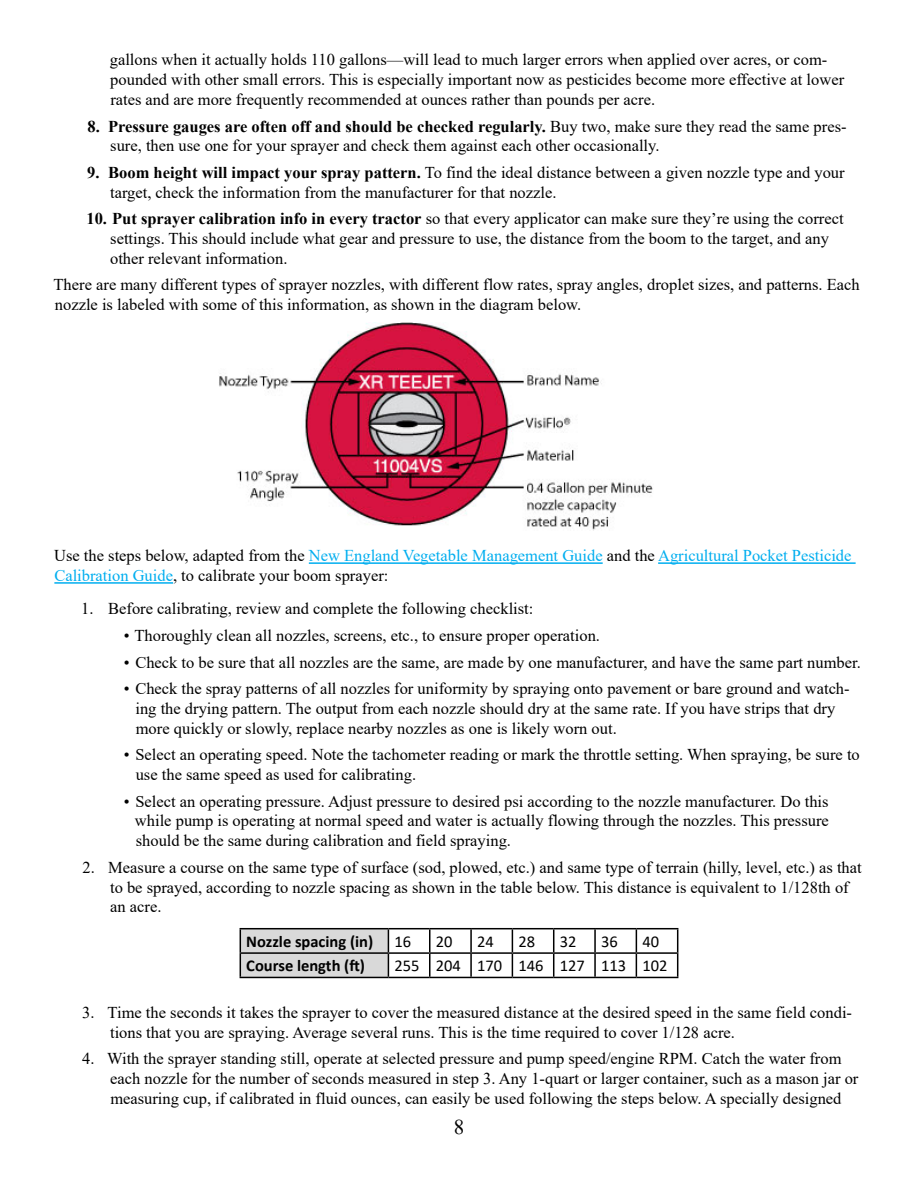
<style>
.page{position:relative;width:918px;height:1188px;background:#fff}
.page>*{position:absolute;margin:0;border:0;box-sizing:border-box;transform-origin:0 0}
.t1{font:21px "Times New Roman";color:#000}
.t2{font:16.5px/19.8px "Times New Roman";color:#000}
.t3{font:16.5px/19.8px "Times New Roman";color:#00aeef}
.t4{font:16.5px "Calibri";color:#000}
.t5{font:700 16.5px "Calibri";color:#000}
.s1{font-weight:700}
.s2{color:#000}
</style>
<div class="page">
<hr style="left:309px;top:562px;width:294px;height:2px;background:#00aeef">
<hr style="left:658px;top:562px;width:198px;height:2px;background:#00aeef">
<hr style="left:54px;top:582px;width:119px;height:2px;background:#00aeef">
<hr style="left:240px;top:928px;width:148px;height:1px;background:#000">
<hr style="left:388px;top:928px;width:42px;height:1px;background:#000">
<hr style="left:430px;top:928px;width:41px;height:1px;background:#000">
<hr style="left:471px;top:928px;width:41px;height:1px;background:#000">
<hr style="left:470px;top:929px;width:2px;height:23px;background:#000">
<hr style="left:512px;top:928px;width:42px;height:1px;background:#000">
<hr style="left:554px;top:928px;width:41px;height:1px;background:#000">
<hr style="left:595px;top:928px;width:41px;height:1px;background:#000">
<hr style="left:594px;top:929px;width:2px;height:23px;background:#000">
<hr style="left:636px;top:928px;width:42px;height:1px;background:#000">
<hr style="left:388px;top:952px;width:42px;height:2px;background:#000">
<svg style="left:240px;top:929px;width:149px;height:48px;background:#cbcbcb"></svg>
<hr style="left:430px;top:952px;width:41px;height:2px;background:#000">
<svg style="left:429px;top:929px;width:1px;height:48px"></svg>
<hr style="left:471px;top:952px;width:41px;height:2px;background:#000">
<hr style="left:470px;top:954px;width:2px;height:23px;background:#000">
<hr style="left:512px;top:952px;width:42px;height:2px;background:#000">
<svg style="left:512px;top:929px;width:1px;height:48px"></svg>
<hr style="left:554px;top:952px;width:41px;height:2px;background:#000">
<svg style="left:553px;top:929px;width:1px;height:48px"></svg>
<hr style="left:595px;top:952px;width:41px;height:2px;background:#000">
<hr style="left:594px;top:954px;width:2px;height:23px;background:#000">
<hr style="left:636px;top:952px;width:42px;height:2px;background:#000">
<svg style="left:636px;top:929px;width:1px;height:48px"></svg>
<svg style="left:677px;top:929px;width:1px;height:48px"></svg>
<hr style="left:240px;top:977px;width:148px;height:1px;background:#000">
<hr style="left:388px;top:977px;width:42px;height:1px;background:#000">
<hr style="left:430px;top:977px;width:41px;height:1px;background:#000">
<hr style="left:471px;top:977px;width:41px;height:1px;background:#000">
<hr style="left:512px;top:977px;width:42px;height:1px;background:#000">
<hr style="left:554px;top:977px;width:41px;height:1px;background:#000">
<hr style="left:595px;top:977px;width:41px;height:1px;background:#000">
<hr style="left:636px;top:977px;width:42px;height:1px;background:#000">
<img style="left:219px;top:323px;width:434px;height:208px">
<p class="t2" style="left:110px;top:49px;width:736px">gallons when it actually holds 110 gallons—will lead to much larger errors when applied over acres, or com&shy;pounded with other small errors. This is especially important now as pesticides become more effective at lower rates and are more frequently recommended at ounces rather than pounds per acre.</p>
<p class="t2" style="left:110px;top:116px;width:738px;text-indent:-23px"><span class="s1">8. Pressure gauges are often off and should be checked regularly.</span> Buy two, make sure they read the same pres&shy;sure, then use one for your sprayer and check them against each other occasionally.</p>
<p class="t2" style="left:110px;top:162px;width:736px;text-indent:-23px"><span class="s1">9. Boom height will impact your spray pattern.</span> To find the ideal distance between a given nozzle type and your target, check the information from the manufacturer for that nozzle.</p>
<p class="t2" style="left:110px;top:208px;width:735px;text-indent:-24px"><span class="s1">10. Put sprayer calibration info in every tractor</span> so that every applicator can make sure they’re using the correct settings. This should include what gear and pressure to use, the distance from the boom to the target, and any other relevant information.</p>
<p class="t2" style="left:54px;top:274px;width:808px">There are many different types of sprayer nozzles, with different flow rates, spray angles, droplet sizes, and patterns. Each nozzle is labeled with some of this information, as shown in the diagram below.</p>
<p class="t3" style="left:54px;top:545px;width:799px"><span class="s2">Use the steps below, adapted from the</span> New England Vegetable Management Guide <span class="s2">and the</span> Agricultural Pocket Pesticide<br>Calibration Guide<span class="s2">, to calibrate your boom sprayer:</span></p>
<p class="t2" style="left:81px;top:598px;width:454px">1. Before calibrating, review and complete the following checklist:</p>
<p class="t2" style="left:124px;top:625px;width:478px">• Thoroughly clean all nozzles, screens, etc., to ensure proper operation.</p>
<p class="t2" style="left:124px;top:652px;width:738px">• Check to be sure that all nozzles are the same, are made by one manufacturer, and have the same part number.</p>
<p class="t2" style="left:135px;top:678px;width:716px;text-indent:-12px">• Check the spray patterns of all nozzles for uniformity by spraying onto pavement or bare ground and watch&shy;ing the drying pattern. The output from each nozzle should dry at the same rate. If you have strips that dry more quickly or slowly, replace nearby nozzles as one is likely worn out.</p>
<p class="t2" style="left:136px;top:744px;width:726px;text-indent:-12px">• Select an operating speed. Note the tachometer reading or mark the throttle setting. When spraying, be sure to use the same speed as used for calibrating.</p>
<p class="t2" style="left:135px;top:791px;width:695px;text-align:justify;text-indent:-11px">• Select an operating pressure. Adjust pressure to desired psi according to the nozzle manufacturer. Do this while pump is operating at normal speed and water is actually flowing through the nozzles. This pressure should be the same during calibration and field spraying.</p>
<p class="t2" style="left:110px;top:857px;width:753px;text-indent:-28px">2. Measure a course on the same type of surface (sod, plowed, etc.) and same type of terrain (hilly, level, etc.) as that to be sprayed, according to nozzle spacing as shown in the table below. This distance is equivalent to 1/128th of an acre.</p>
<p class="t5" style="left:246px;top:930px;width:128px">Nozzle spacing (in)</p>
<p class="t4" style="left:394px;top:930px;width:18px">16</p>
<p class="t4" style="left:436px;top:930px;width:18px">20</p>
<p class="t4" style="left:477px;top:930px;width:18px">24</p>
<p class="t4" style="left:518px;top:930px;width:18px">28</p>
<p class="t4" style="left:560px;top:930px;width:18px">32</p>
<p class="t4" style="left:601px;top:930px;width:18px">36</p>
<p class="t4" style="left:642px;top:930px;width:18px">40</p>
<p class="t5" style="left:246px;top:954px;width:120px">Course length (ft)</p>
<p class="t4" style="left:394px;top:955px;width:275px">255 204 170 146 127 113 102</p>
<p class="t2" style="left:110px;top:1002px;width:743px;text-indent:-28px">3. Time the seconds it takes the sprayer to cover the measured distance at the desired speed in the same field condi&shy;tions that you are spraying. Average several runs. This is the time required to cover 1/128 acre.</p>
<p class="t2" style="left:110px;top:1048px;width:750px;text-indent:-28px">4. With the sprayer standing still, operate at selected pressure and pump speed/engine RPM. Catch the water from each nozzle for the number of seconds measured in step 3. Any 1-quart or larger container, such as a mason jar or measuring cup, if calibrated in fluid ounces, can easily be used following the steps below. A specially designed</p>
<p class="t1" style="left:454px;top:1112px;width:12px">8</p>
</div>
